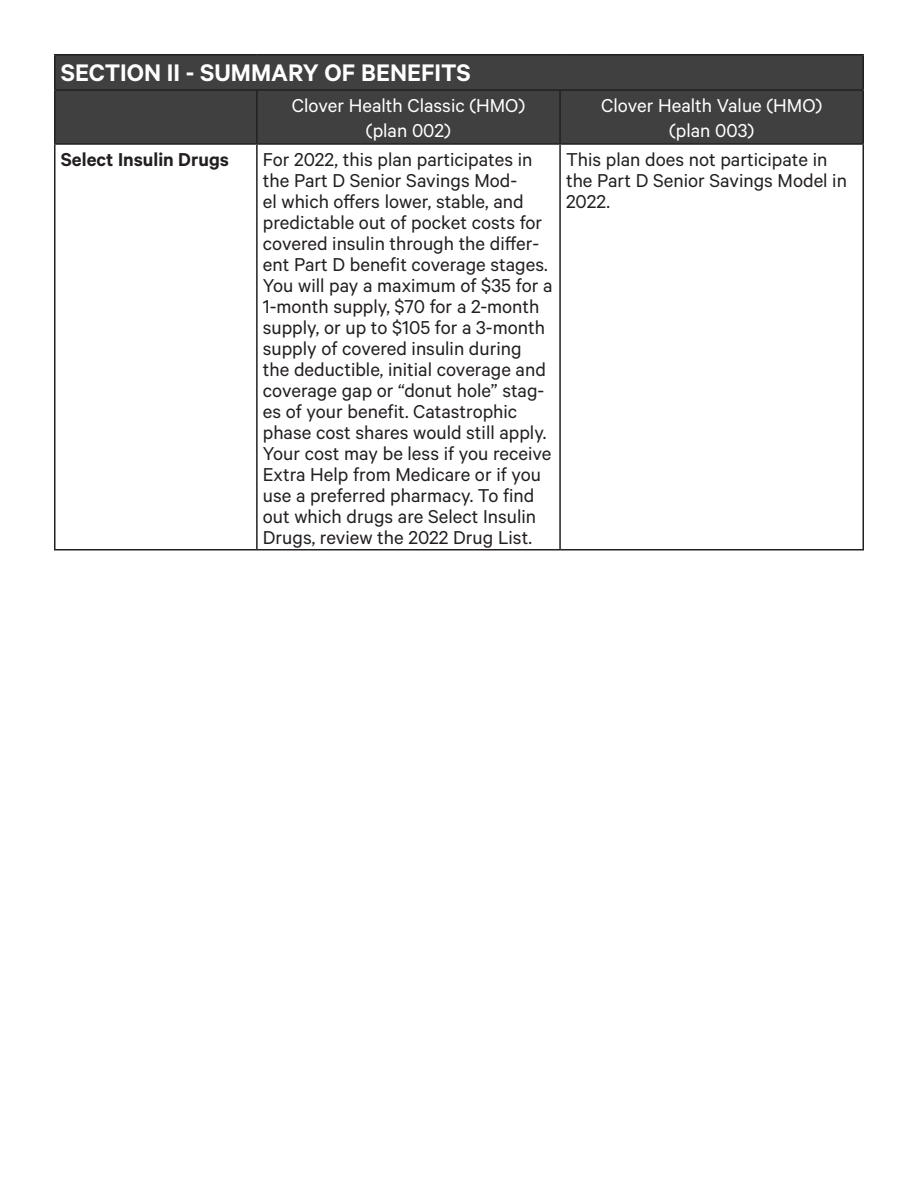
<style>
.page{position:relative;width:918px;height:1188px;background:#fff}
.page>*{position:absolute;margin:0;border:0;box-sizing:border-box;transform-origin:0 0}
.t1{font:600 27px "Calibre";color:#fff}
.t2{font:21px/21px "Calibre";color:#231f20}
.t3{font:21px/25.2px "Calibre";color:#fff;text-align:center}
.t4{font:600 21px "Calibre";color:#231f20}
</style>
<div class="page">
<div style="left:56px;top:56px;width:806px;height:87px;background:#404040"></div>
<hr style="left:54px;top:54px;width:203px;height:2px;background:#231f20">
<hr style="left:54px;top:56px;width:2px;height:33px;background:#231f20">
<hr style="left:257px;top:54px;width:303px;height:2px;background:#231f20">
<hr style="left:560px;top:54px;width:304px;height:2px;background:#231f20">
<hr style="left:862px;top:56px;width:2px;height:33px;background:#231f20">
<hr style="left:54px;top:89px;width:203px;height:2px;background:#231f20">
<hr style="left:54px;top:91px;width:2px;height:52px;background:#231f20">
<hr style="left:257px;top:89px;width:303px;height:2px;background:#231f20">
<hr style="left:256px;top:91px;width:2px;height:52px;background:#231f20">
<hr style="left:560px;top:89px;width:304px;height:2px;background:#231f20">
<hr style="left:559px;top:91px;width:2px;height:52px;background:#231f20">
<hr style="left:862px;top:91px;width:2px;height:52px;background:#231f20">
<hr style="left:54px;top:143px;width:203px;height:2px;background:#231f20">
<hr style="left:54px;top:145px;width:2px;height:404px;background:#231f20">
<hr style="left:54px;top:549px;width:203px;height:1px;background:#231f20">
<hr style="left:560px;top:143px;width:304px;height:2px;background:#231f20">
<hr style="left:862px;top:145px;width:2px;height:404px;background:#231f20">
<hr style="left:560px;top:549px;width:304px;height:1px;background:#231f20">
<hr style="left:257px;top:143px;width:303px;height:2px;background:#231f20">
<hr style="left:256px;top:145px;width:2px;height:404px;background:#231f20">
<hr style="left:559px;top:145px;width:2px;height:404px;background:#231f20">
<hr style="left:257px;top:549px;width:303px;height:1px;background:#231f20">
<p class="t1" style="left:61px;top:57px;width:412px">SECTION II - SUMMARY OF BENEFITS</p>
<p class="t3" style="left:292px;top:92px;width:235px">Clover Health Classic (HMO) (plan 002)</p>
<p class="t3" style="left:601px;top:92px;width:222px">Clover Health Value (HMO) (plan 003)</p>
<h4 class="t4" style="left:61px;top:147px;width:170px">Select Insulin Drugs</h4>
<p class="t2" style="left:263px;top:148px;width:291px">For 2022, this plan participates in the Part D Senior Savings Mod-<br>el which offers lower, stable, and predictable out of pocket costs for covered insulin through the differ&shy;ent Part D benefit coverage stages.<br>You will pay a maximum of $35 for a 1-month supply, $70 for a 2-month supply, or up to $105 for a 3-month supply of covered insulin during the deductible, initial coverage and coverage gap or “donut hole” stag&shy;es of your benefit. Catastrophic phase cost shares would still apply.<br>Your cost may be less if you receive Extra Help from Medicare or if you use a preferred pharmacy. To find out which drugs are Select Insulin Drugs, review the 2022 Drug List.</p>
<p class="t2" style="left:566px;top:148px;width:282px">This plan does not participate in the Part D Senior Savings Model in<br>2022.</p>
</div>
